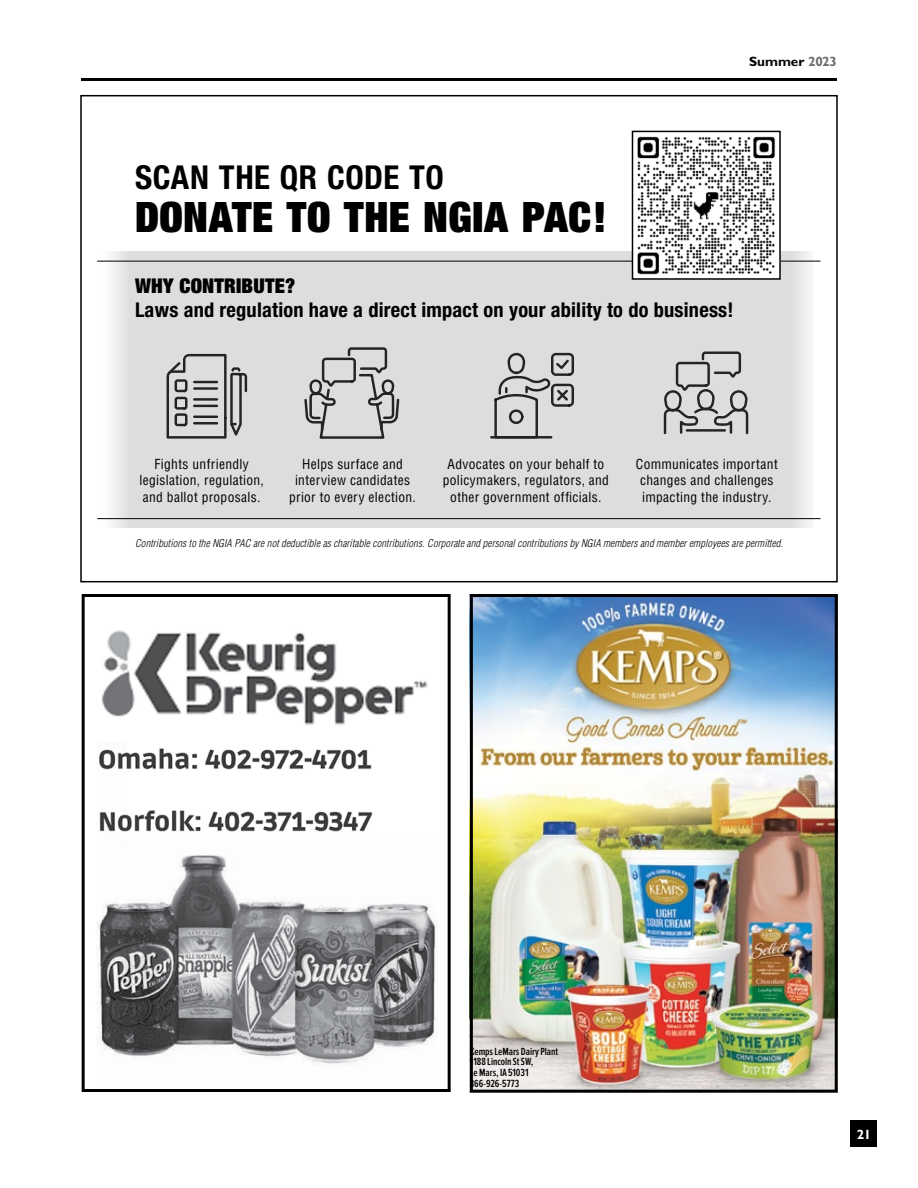
<style>
.page{position:relative;width:918px;height:1188px;background:#fff}
.page>*{position:absolute;margin:0;border:0;box-sizing:border-box;transform-origin:0 0}
.t1{font:900 expanded 42px "Helvetica Neue";letter-spacing:.01em;color:#000}
.t2{font:700 condensed 33px "Helvetica Neue";letter-spacing:.015em;color:#000}
.t3{font:700 condensed 20.4px "Helvetica Neue";letter-spacing:.01em;color:#000}
.t4{font:900 expanded 20.4px "Helvetica Neue";letter-spacing:.01em;color:#000}
.t5{font:condensed 13.5px/16.5px "Helvetica";letter-spacing:.025em;color:#000;text-align:center}
.t6{font:700 13.5px "Gill Sans";color:#000}
.t7{font:700 13.5px "Gill Sans";color:#fff}
.t8{font:600 10.8px/10.8px "Proxima Nova Ex Cn";letter-spacing:-.005em;color:#000}
.t9{font:italic 300 condensed 10.5px "Helvetica";letter-spacing:.01em;color:#000}
.s1{color:#6d6e71}
</style>
<div class="page">
<hr style="left:81px;top:78px;width:756px;height:3px;background:#000">
<div style="left:850px;top:1120px;width:28px;height:28px;background:#000"></div>
<img style="left:96px;top:630px;width:342px;height:434px">
<div style="left:82px;top:594px;width:369px;height:498px;border:3px solid #000"></div>
<div style="left:80px;top:95px;width:758px;height:487px;border:2px solid #000"></div>
<div style="left:104px;top:252px;width:365px;height:276px;background:#dcddde"></div>
<div style="left:452px;top:252px;width:362px;height:276px;background:#dcddde"></div>
<svg style="left:664px;top:351px;width:84px;height:83px"></svg>
<svg style="left:490px;top:353px;width:84px;height:86px"></svg>
<svg style="left:304px;top:347px;width:95px;height:92px"></svg>
<svg style="left:166px;top:354px;width:81px;height:85px"></svg>
<hr style="left:97px;top:518px;width:724px;height:1px;background:#000">
<hr style="left:97px;top:261px;width:724px;height:1px;background:#000">
<img style="left:635px;top:136px;width:143px;height:141px">
<div style="left:632px;top:131px;width:149px;height:149px;border:2px solid #000"></div>
<img style="left:474px;top:598px;width:360px;height:491px">
<div style="left:470px;top:594px;width:368px;height:499px;border:3px solid #000"></div>
<p class="t6" style="left:749px;top:54px;width:89px">Summer <span class="s1">2023</span></p>
<h2 class="t2" style="left:135px;top:157px;width:310px">SCAN THE QR CODE TO</h2>
<h1 class="t1" style="left:135px;top:190px;width:473px">DONATE TO THE NGIA PAC!</h1>
<h3 class="t4" style="left:135px;top:273px;width:162px">WHY CONTRIBUTE?</h3>
<h3 class="t3" style="left:135px;top:297px;width:600px">Laws and regulation have a direct impact on your ability to do business!</h3>
<p class="t5" style="left:139px;top:455px;width:126px">Fights unfriendly legislation, regulation, and ballot proposals.</p>
<p class="t5" style="left:289px;top:455px;width:128px">Helps surface and interview candidates prior to every election.</p>
<p class="t5" style="left:443px;top:455px;width:168px">Advocates on your behalf to policymakers, regulators, and other government officials.</p>
<p class="t5" style="left:636px;top:455px;width:143px">Communicates important changes and challenges impacting the industry.</p>
<p class="t9" style="left:135px;top:537px;width:650px">Contributions to the NGIA PAC are not deductible as charitable contributions. Corporate and personal contributions by NGIA members and member employees are permitted.</p>
<p class="t8" style="left:470px;top:1046px;width:90px">Kemps LeMars Dairy Plant<br>1188 Lincoln St SW,<br>Le Mars, IA 51031<br>866-926-5773</p>
<p class="t7" style="left:857px;top:1127px;width:16px">21</p>
</div>
